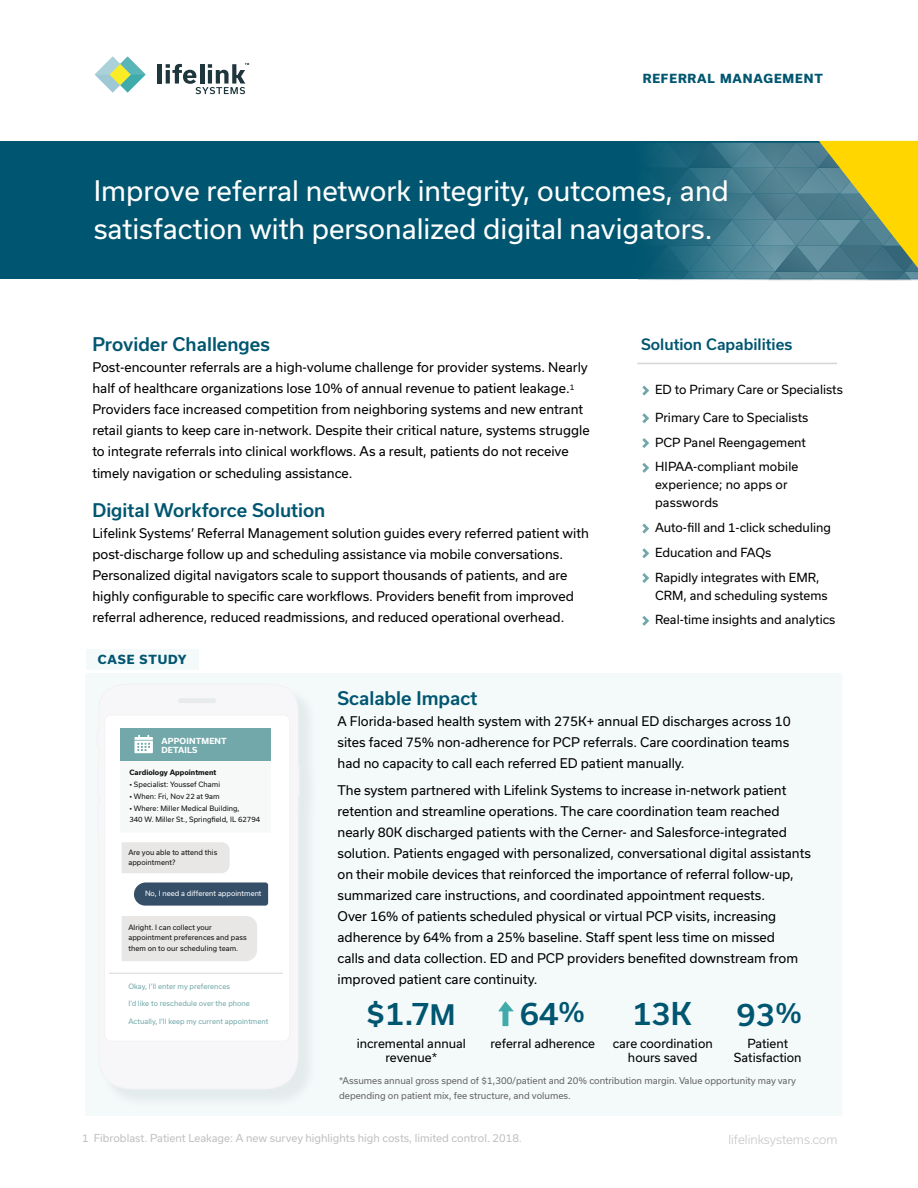
<style>
.page{position:relative;width:918px;height:1188px;background:#fff}
.page>*{position:absolute;margin:0;border:0;box-sizing:border-box;transform-origin:0 0}
.t1{font:500 30px "Usual";color:#005670}
.t2{font:27px/37.5px "Usual";color:#fff}
.t3{font:500 18px "Usual";color:#005670}
.t4{font:500 15px "Usual";color:#005670}
.t5{font:12.75px/21px "Usual";color:#000}
.t6{font:12px/24.8px "Usual";color:#000}
.t7{font:800 12px "Usual";letter-spacing:.07em;color:#005670}
.t8{font:300 12px "Usual";color:#c0c0c0}
.t9{font:10.5px "Usual";color:#c0c1c1}
.t10{font:9px/15px "Usual";color:#656565}
.t11{font:700 7.95px/9.1px "Usual";letter-spacing:.02em;color:#fff}
.t12{font:7.05px/10.4px "Usual";letter-spacing:.005em;color:#0f0f0f}
.t13{font:7.05px "Usual";letter-spacing:.005em;color:#72a8aa}
.t14{font:7.05px "Usual";letter-spacing:.005em;color:#fff}
.t15{font:700 7.05px "Usual";letter-spacing:.005em;color:#0f0f0f}
.s1{font-size:27px}
</style>
<div class="page">
<div style="left:86px;top:673px;width:756px;height:442px;background:#f4f9fa"></div>
<div style="left:87px;top:649px;width:112px;height:21px;background:#f4f9fa"></div>
<div style="left:0;top:142px;width:918px;height:137px;background:#005670"></div>
<svg style="left:642px;top:386px;width:7px;height:10px"></svg>
<svg style="left:642px;top:413px;width:7px;height:10px"></svg>
<svg style="left:642px;top:438px;width:7px;height:10px"></svg>
<svg style="left:642px;top:463px;width:7px;height:10px"></svg>
<svg style="left:642px;top:524px;width:7px;height:10px"></svg>
<svg style="left:642px;top:548px;width:7px;height:10px"></svg>
<svg style="left:642px;top:573px;width:7px;height:10px"></svg>
<svg style="left:642px;top:616px;width:7px;height:10px"></svg>
<svg style="left:624px;top:141px;width:294px;height:139px;background:#578473"></svg>
<svg style="left:95px;top:57px;width:51px;height:36px"></svg>
<hr style="left:158px;top:64px;width:4px;height:20px;background:#1f363d">
<svg style="left:166px;top:63px;width:83px;height:31px"></svg>
<div style="left:99px;top:686px;width:219px;height:422px;background:#ecf2f3"></div>
<svg style="left:97px;top:684px;width:203px;height:406px"></svg>
<svg style="left:178px;top:698px;width:38px;height:5px"></svg>
<div style="left:105px;top:715px;width:185px;height:326px;background:#fff;border-radius:6px"></div>
<div style="left:104px;top:715px;width:186px;height:326px;border:1px solid #f2f2f2;border-radius:6px"></div>
<hr style="left:637px;top:363px;width:200px;height:1px;background:#d6d6d6">
<svg style="left:498px;top:1001px;width:16px;height:25px"></svg>
<svg style="left:134px;top:882px;width:134px;height:24px;background:#405871"></svg>
<div style="left:122px;top:842px;width:108px;height:31px;background:#e8e7e5"></div>
<div style="left:122px;top:916px;width:135px;height:45px;background:#e8e7e5"></div>
<div style="left:120px;top:729px;width:151px;height:32px;background:#72a8aa"></div>
<hr style="left:109px;top:973px;width:173px;height:1px;background:#d9d8d6">
<p class="t7" style="left:643px;top:72px;width:182px">REFERRAL MANAGEMENT</p>
<h2 class="t2" style="left:94px;top:172px;width:637px">Improve referral network integrity, outcomes, and satisfaction with personalized digital navigators.</h2>
<h3 class="t3" style="left:92px;top:334px;width:179px">Provider Challenges</h3>
<p class="t4" style="left:641px;top:335px;width:153px">Solution Capabilities</p>
<p class="t5" style="left:92px;top:357px;width:499px">Post-encounter referrals are a high-volume challenge for provider systems. Nearly half of healthcare organizations lose 10% of annual revenue to patient leakage.<sup>1<br></sup>Providers face increased competition from neighboring systems and new entrant retail giants to keep care in-network. Despite their critical nature, systems struggle to integrate referrals into clinical workflows. As a result, patients do not receive timely navigation or scheduling assistance.</p>
<h3 class="t3" style="left:92px;top:500px;width:235px">Digital Workforce Solution</h3>
<p class="t5" style="left:92px;top:523px;width:498px">Lifelink Systems’ Referral Management solution guides every referred patient with post-discharge follow up and scheduling assistance via mobile conversations.<br>Personalized digital navigators scale to support thousands of patients, and are highly configurable to specific care workflows. Providers benefit from improved referral adherence, reduced readmissions, and reduced operational overhead.</p>
<p class="t7" style="left:98px;top:652px;width:90px">CASE STUDY</p>
<p class="t6" style="left:655px;top:377px;width:189px">ED to Primary Care or Specialists</p>
<p class="t6" style="left:655px;top:405px;width:155px">Primary Care to Specialists<br>PCP Panel Reengagement<br>HIPAA-compliant mobile</p>
<p class="t6" style="left:655px;top:476px;width:134px;line-height:18px">experience; no apps or passwords</p>
<p class="t6" style="left:655px;top:515px;width:177px">Auto-fill and 1-click scheduling<br>Education and FAQs<br>Rapidly integrates with EMR,</p>
<p class="t6" style="left:655px;top:583px;width:182px">CRM, and scheduling systems<br>Real-time insights and analytics</p>
<p class="t11" style="left:161px;top:736px;width:67px">APPOINTMENT<br>DETAILS</p>
<p class="t15" style="left:129px;top:768px;width:88px">Cardiology Appointment</p>
<p class="t12" style="left:129px;top:779px;width:92px">• Specialist: Youssef Chami</p>
<p class="t12" style="left:129px;top:791px;width:92px">• When: Fri, Nov 22 at 9am</p>
<p class="t12" style="left:129px;top:802px;width:132px;line-height:11.9px">• Where: Miller Medical Building,<br>340 W. Miller St., Springfield, IL 62794</p>
<p class="t12" style="left:128px;top:847px;width:90px">Are you able to attend this appointment?</p>
<p class="t14" style="left:145px;top:890px;width:118px">No, I need a different appointment</p>
<p class="t12" style="left:128px;top:922px;width:120px">Alright. I can collect your appointment preferences and pass them on to our scheduling team.</p>
<p class="t13" style="left:128px;top:982px;width:103px">Okay, I’ll enter my preferences</p>
<p class="t13" style="left:128px;top:1000px;width:123px">I’d like to reschedule over the phone</p>
<p class="t13" style="left:128px;top:1017px;width:141px">Actually, I’ll keep my current appointment</p>
<h3 class="t3" style="left:338px;top:688px;width:142px">Scalable Impact</h3>
<p class="t5" style="left:338px;top:711px;width:455px">A Florida-based health system with 275K+ annual ED discharges across 10 sites faced 75% non-adherence for PCP referrals. Care coordination teams had no capacity to call each referred ED patient manually.</p>
<p class="t5" style="left:338px;top:780px;width:475px">The system partnered with Lifelink Systems to increase in-network patient retention and streamline operations. The care coordination team reached nearly 80K discharged patients with the Cerner- and Salesforce-integrated solution. Patients engaged with personalized, conversational digital assistants on their mobile devices that reinforced the importance of referral follow-up, summarized care instructions, and coordinated appointment requests.<br>Over 16% of patients scheduled physical or virtual PCP visits, increasing adherence by 64% from a 25% baseline. Staff spent less time on missed<br>calls and data collection. ED and PCP providers benefited downstream from improved patient care continuity.</p>
<h1 class="t1" style="left:366px;top:997px;width:91px">$1.7<span class="s1">M</span></h1>
<p class="t6" style="left:357px;top:1037px;width:111px;line-height:13.5px;text-align:center">incremental annual revenue*</p>
<h1 class="t1" style="left:520px;top:997px;width:67px">64<span class="s1">%</span></h1>
<p class="t6" style="left:490px;top:1032px;width:106px">referral adherence</p>
<h1 class="t1" style="left:632px;top:997px;width:61px">13K</h1>
<h1 class="t1" style="left:736px;top:998px;width:67px">93<span class="s1">%</span></h1>
<p class="t6" style="left:613px;top:1037px;width:102px;line-height:13.5px;text-align:center">care coordination hours saved</p>
<p class="t6" style="left:734px;top:1037px;width:69px;line-height:13.5px;text-align:center">Patient<br>Satisfaction</p>
<p class="t10" style="left:339px;top:1073px;width:458px">*Assumes annual gross spend of $1,300/patient and 20% contribution margin. Value opportunity may vary depending on patient mix, fee structure, and volumes.</p>
<p class="t9" style="left:82px;top:1132px;width:441px">1 Fibroblast. Patient Leakage: A new survey highlights high costs, limited control. 2018.</p>
<p class="t8" style="left:728px;top:1132px;width:111px">lifelinksystems.com</p>
</div>
